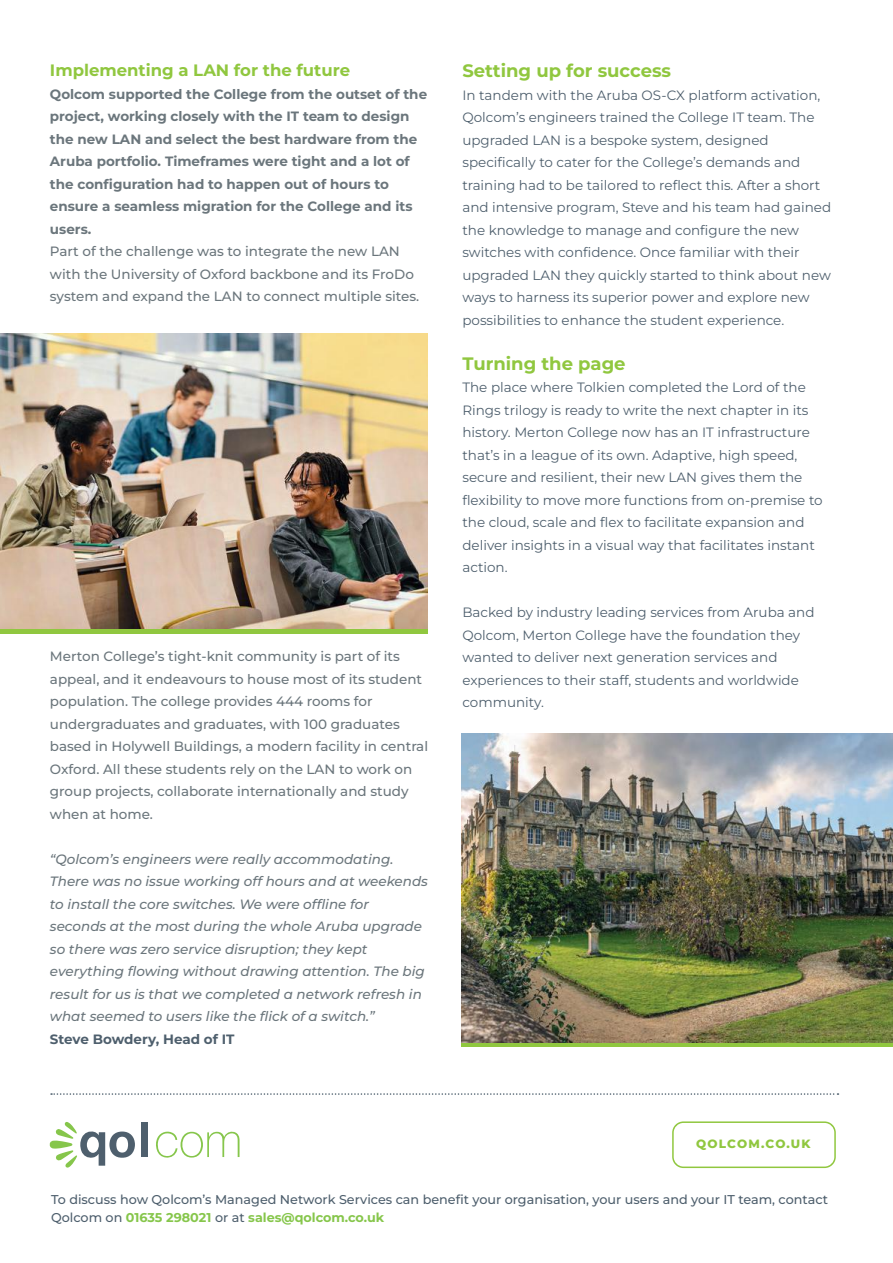
<style>
.page{position:relative;width:893px;height:1263px;background:#fff}
.page>*{position:absolute;margin:0;border:0;box-sizing:border-box;transform-origin:0 0}
.t1{font:700 18px "Montserrat";color:#90c73f}
.t2{font:700 16.5px "Montserrat";color:#90c73f}
.t3{font:13.5px/22.5px "Montserrat";color:#4e5f6d}
.t4{font:500 13.5px/22.5px "Montserrat";color:#6b767c}
.t5{font:italic 500 13.5px/22.5px "Montserrat";color:#6b767c}
.t6{font:700 13.5px/22.5px "Montserrat";color:#6b767c}
.t7{font:700 13.5px "Montserrat";color:#4e5f6d}
.t8{font:100 12.75px/18px "Montserrat";color:#4e5f6d}
.t9{font:800 12px "Montserrat";letter-spacing:.1em;color:#90c73f}
.s1{font-weight:700;color:#86c64b}
</style>
<div class="page">
<img style="left:0;top:334px;width:427px;height:295px">
<svg style="left:672px;top:1121px;width:164px;height:47px"></svg>
<svg style="left:51px;top:1093px;width:787px;height:2px"></svg>
<div style="left:141px;top:1123px;width:6px;height:34px;background:#4e5f6d"></div>
<svg style="left:156px;top:1131px;width:84px;height:27px"></svg>
<svg style="left:50px;top:1122px;width:85px;height:45px"></svg>
<svg style="left:461px;top:1042px;width:432px;height:4px;background:#89b142"></svg>
<div style="left:0;top:629px;width:427px;height:5px;background:#90c73f"></div>
<img style="left:461px;top:733px;width:432px;height:309px">
<p class="t2" style="left:50px;top:59px;width:302px">Implementing a LAN for the future</p>
<p class="t6" style="left:50px;top:82px;width:379px">Qolcom supported the College from the outset of the project, working closely with the IT team to design the new LAN and select the best hardware from the Aruba portfolio. Timeframes were tight and a lot of the configuration had to happen out of hours to ensure a seamless migration for the College and its users.</p>
<p class="t4" style="left:50px;top:240px;width:371px">Part of the challenge was to integrate the new LAN with the University of Oxford backbone and its FroDo system and expand the LAN to connect multiple sites.</p>
<p class="t4" style="left:50px;top:645px;width:380px">Merton College’s tight-knit community is part of its appeal, and it endeavours to house most of its student population. The college provides 444 rooms for undergraduates and graduates, with 100 graduates based in Holywell Buildings, a modern facility in central Oxford. All these students rely on the LAN to work on group projects, collaborate internationally and study when at home.</p>
<p class="t5" style="left:50px;top:847px;width:380px">“Qolcom’s engineers were really accommodating.<br>There was no issue working off hours and at weekends to install the core switches. We were offline for seconds at the most during the whole Aruba upgrade so there was zero service disruption; they kept everything flowing without drawing attention. The big result for us is that we completed a network refresh in what seemed to users like the flick of a switch.”</p>
<p class="t7" style="left:50px;top:1030px;width:186px">Steve Bowdery, Head of IT</p>
<h1 class="t1" style="left:462px;top:59px;width:210px">Setting up for success</h1>
<p class="t3" style="left:462px;top:83px;width:370px">In tandem with the Aruba OS-CX platform activation, Qolcom’s engineers trained the College IT team. The upgraded LAN is a bespoke system, designed specifically to cater for the College’s demands and training had to be tailored to reflect this. After a short and intensive program, Steve and his team had gained the knowledge to manage and configure the new switches with confidence. Once familiar with their upgraded LAN they quickly started to think about new ways to harness its superior power and explore new possibilities to enhance the student experience.</p>
<h1 class="t1" style="left:462px;top:351px;width:165px">Turning the page</h1>
<p class="t3" style="left:462px;top:376px;width:362px">The place where Tolkien completed the Lord of the Rings trilogy is ready to write the next chapter in its history. Merton College now has an IT infrastructure that’s in a league of its own. Adaptive, high speed, secure and resilient, their new LAN gives them the flexibility to move more functions from on-premise to the cloud, scale and flex to facilitate expansion and deliver insights in a visual way that facilitates instant action.</p>
<p class="t3" style="left:462px;top:601px;width:354px">Backed by industry leading services from Aruba and Qolcom, Merton College have the foundation they wanted to deliver next generation services and experiences to their staff, students and worldwide community.</p>
<p class="t9" style="left:696px;top:1136px;width:116px">QOLCOM.CO.UK</p>
<p class="t8" style="left:51px;top:1190px;width:778px">To discuss how Qolcom’s Managed Network Services can benefit your organisation, your users and your IT team, contact<br>Qolcom on <span class="s1">01635 298021</span> or at <span class="s1">sales@qolcom.co.uk</span></p>
</div>
